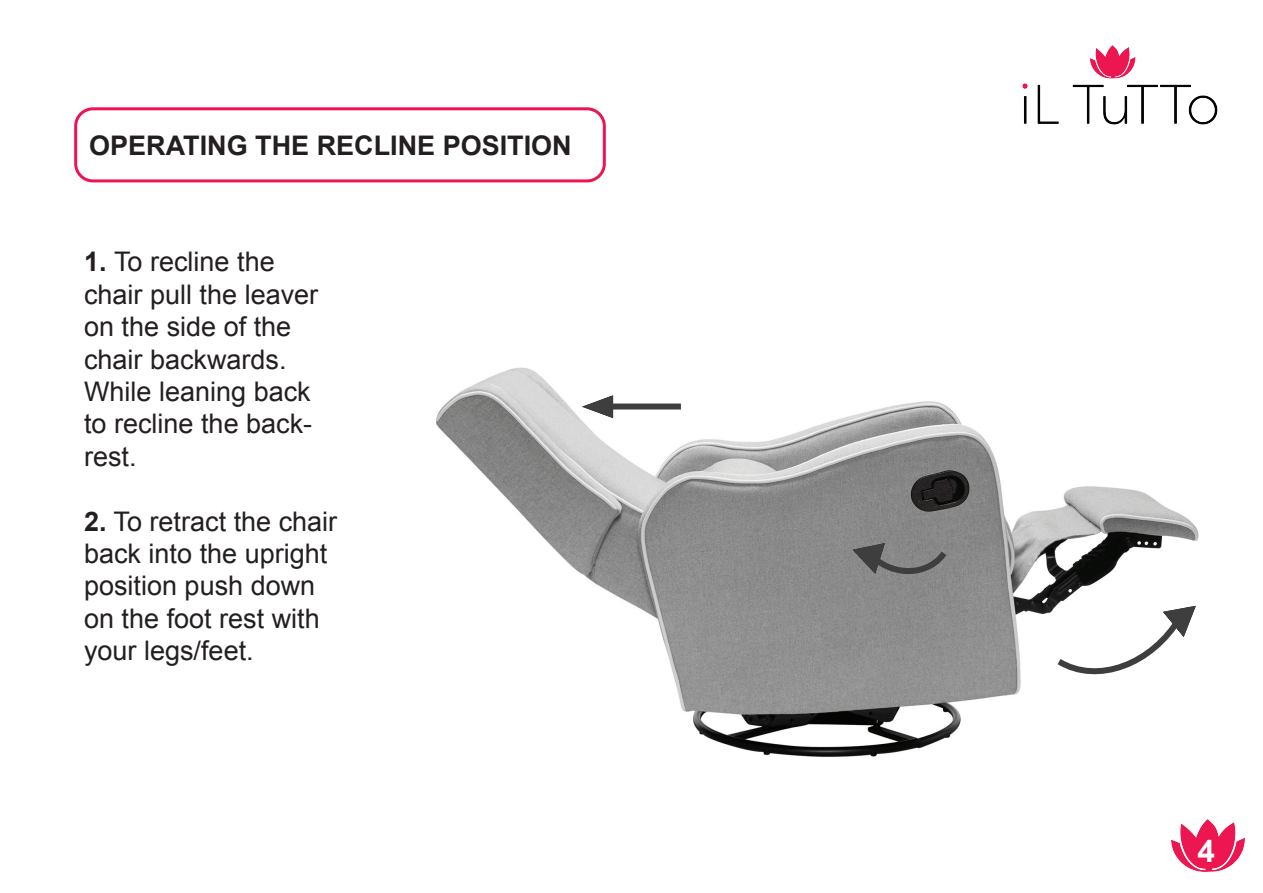
<style>
.page{position:relative;width:1263px;height:893px;background:#fff}
.page>*{position:absolute;margin:0;border:0;box-sizing:border-box;transform-origin:0 0}
.t1{font:700 31.5px "Arial";color:#fff}
.t2{font:27px/32.4px "Arial";color:#231f20}
.t3{font:700 27px "Arial";color:#231f20}
.s1{font-weight:700}
</style>
<div class="page">
<img style="left:436px;top:367px;width:763px;height:390px">
<div style="left:74px;top:107px;width:532px;height:75px;border:3px solid #ed1450;border-radius:17px"></div>
<svg style="left:1051px;top:593px;width:148px;height:92px"></svg>
<svg style="left:848px;top:534px;width:104px;height:43px;background:#797879"></svg>
<svg style="left:582px;top:395px;width:31px;height:23px"></svg>
<div style="left:613px;top:404px;width:68px;height:6px;background:#3e3e3f"></div>
<img style="left:1171px;top:819px;width:73px;height:53px">
<img style="left:1022px;top:46px;width:196px;height:79px">
<p class="t3" style="left:89px;top:128px;width:484px">OPERATING THE RECLINE POSITION</p>
<p class="t2" style="left:84px;top:246px;width:236px"><span class="s1">1.</span> To recline the chair pull the leaver on the side of the chair backwards.<br>While leaning back to recline the back&shy;rest.</p>
<p class="t2" style="left:84px;top:505px;width:255px"><span class="s1">2.</span> To retract the chair back into the upright position push down on the foot rest with your legs/feet.</p>
<p class="t1" style="left:1197px;top:830px;width:19px">4</p>
</div>
